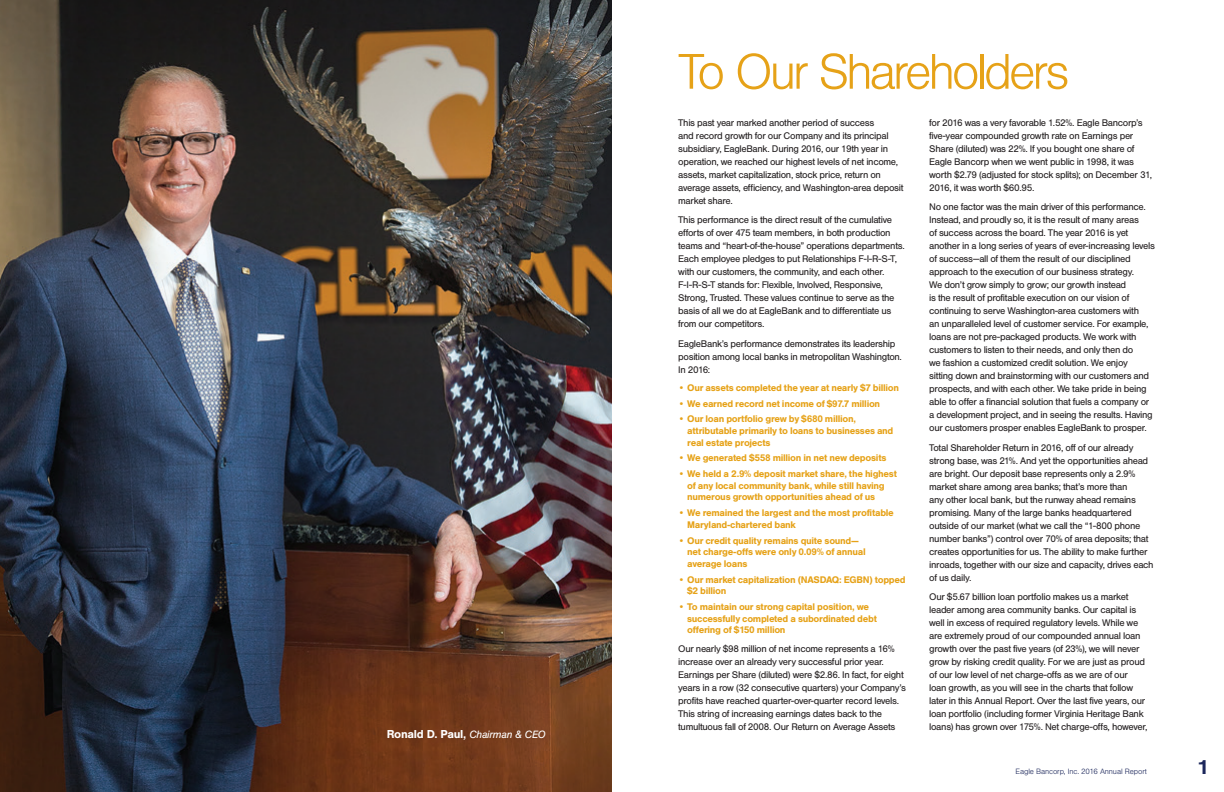
<style>
.page{position:relative;width:1224px;height:792px;background:#fff}
.page>*{position:absolute;margin:0;border:0;box-sizing:border-box;transform-origin:0 0}
.t1{font:300 52px "Nimbus San";letter-spacing:-.065em;color:#e6a218}
.t2{font:700 21px "Nimbus San";color:#1c275b}
.t3{font:700 12px "Nimbus San";letter-spacing:-.025em;color:#fff}
.t4{font:10px/13px "Nimbus San";letter-spacing:-.03em;color:#231f20}
.t5{font:700 10px/11.6px "Nimbus San";letter-spacing:-.03em;color:#e6a218}
.t6{font:300 8px "Nimbus San";letter-spacing:-.01em;color:#1c275b}
.s1{font-weight:400;font-style:italic;font-size:11px}
</style>
<div class="page">
<img style="left:0;top:0;width:612px;height:792px">
<p class="t3" style="left:387px;top:727px;width:161px">Ronald D. Paul, <span class="s1">Chairman &amp; CEO</span></p>
<h1 class="t1" style="left:678px;top:44px;width:393px">To Our Shareholders</h1>
<p class="t4" style="left:678px;top:116px;width:227px">This past year marked another period of success<br>and record growth for our Company and its principal subsidiary, EagleBank. During 2016, our 19th year in operation, we reached our highest levels of net income, assets, market capitalization, stock price, return on average assets, efficiency, and Washington-area deposit market share.</p>
<p class="t4" style="left:678px;top:214px;width:228px">This performance is the direct result of the cumulative efforts of over 475 team members, in both production teams and “heart-of-the-house” operations departments.<br>Each employee pledges to put Relationships F‑I‑R‑S‑T, with our customers, the community, and each other.<br>F‑I‑R‑S‑T stands for: Flexible, Involved, Responsive, Strong, Trusted. These values continue to serve as the basis of all we do at EagleBank and to differentiate us from our competitors.</p>
<p class="t4" style="left:678px;top:337px;width:225px">EagleBank’s performance demonstrates its leadership position among local banks in metropolitan Washington.<br>In 2016:</p>
<p class="t5" style="left:678px;top:382px;width:222px">• Our assets completed the year at nearly $7 billion</p>
<p class="t5" style="left:678px;top:398px;width:204px">• We earned record net income of $97.7 million</p>
<p class="t5" style="left:687px;top:413px;width:208px;text-indent:-9px">• Our loan portfolio grew by $680 million, attributable primarily to loans to businesses and real estate projects</p>
<p class="t5" style="left:678px;top:452px;width:210px">• We generated $558 million in net new deposits</p>
<p class="t5" style="left:687px;top:468px;width:211px;text-indent:-9px">• We held a 2.9% deposit market share, the highest of any local community bank, while still having numerous growth opportunities ahead of us</p>
<p class="t5" style="left:687px;top:507px;width:208px;text-indent:-9px">• We remained the largest and the most profitable<br>Maryland-chartered bank</p>
<p class="t5" style="left:687px;top:535px;width:180px;text-indent:-9px">• Our credit quality remains quite sound— net charge‑offs were only 0.09% of annual average loans</p>
<p class="t5" style="left:687px;top:574px;width:220px;text-indent:-9px">• Our market capitalization (NASDAQ: EGBN) topped $2 billion</p>
<p class="t5" style="left:687px;top:601px;width:191px;text-indent:-9px">• To maintain our strong capital position, we successfully completed a subordinated debt offering of $150 million</p>
<p class="t4" style="left:678px;top:643px;width:229px">Our nearly $98 million of net income represents a 16% increase over an already very successful prior year.<br>Earnings per Share (diluted) were $2.86. In fact, for eight years in a row (32 consecutive quarters) your Company’s profits have reached quarter-over-quarter record levels.<br>This string of increasing earnings dates back to the tumultuous fall of 2008. Our Return on Average Assets</p>
<p class="t4" style="left:929px;top:116px;width:224px">for 2016 was a very favorable 1.52%. Eagle Bancorp’s five-year compounded growth rate on Earnings per Share (diluted) was 22%. If you bought one share of Eagle Bancorp when we went public in 1998, it was worth $2.79 (adjusted for stock splits); on December 31, 2016, it was worth $60.95.</p>
<p class="t4" style="left:929px;top:200px;width:227px">No one factor was the main driver of this performance.<br>Instead, and proudly so, it is the result of many areas<br>of success across the board. The year 2016 is yet another in a long series of years of ever-increasing levels of success—all of them the result of our disciplined approach to the execution of our business strategy.<br>We don’t grow simply to grow; our growth instead<br>is the result of profitable execution on our vision of continuing to serve Washington-area customers with<br>an unparalleled level of customer service. For example, loans are not pre-packaged products. We work with customers to listen to their needs, and only then do<br>we fashion a customized credit solution. We enjoy<br>sitting down and brainstorming with our customers and prospects, and with each other. We take pride in being able to offer a financial solution that fuels a company or a development project, and in seeing the results. Having our customers prosper enables EagleBank to prosper.</p>
<p class="t4" style="left:929px;top:441px;width:226px">Total Shareholder Return in 2016, off of our already strong base, was 21%. And yet the opportunities ahead are bright. Our deposit base represents only a 2.9% market share among area banks; that’s more than<br>any other local bank, but the runway ahead remains promising. Many of the large banks headquartered outside of our market (what we call the “1-800 phone number banks”) control over 70% of area deposits; that creates opportunities for us. The ability to make further inroads, together with our size and capacity, drives each of us daily.</p>
<p class="t4" style="left:929px;top:590px;width:220px">Our $5.67 billion loan portfolio makes us a market leader among area community banks. Our capital is well in excess of required regulatory levels. While we are extremely proud of our compounded annual loan growth over the past five years (of 23%), we will never grow by risking credit quality. For we are just as proud of our low level of net charge-offs as we are of our loan growth, as you will see in the charts that follow later in this Annual Report. Over the last five years, our loan portfolio (including former Virginia Heritage Bank loans) has grown over 175%. Net charge-offs, however,</p>
<p class="t6" style="left:1016px;top:767px;width:133px">Eagle Bancorp, Inc. 2016 Annual Report</p>
<h2 class="t2" style="left:1197px;top:755px;width:13px">1</h2>
</div>
